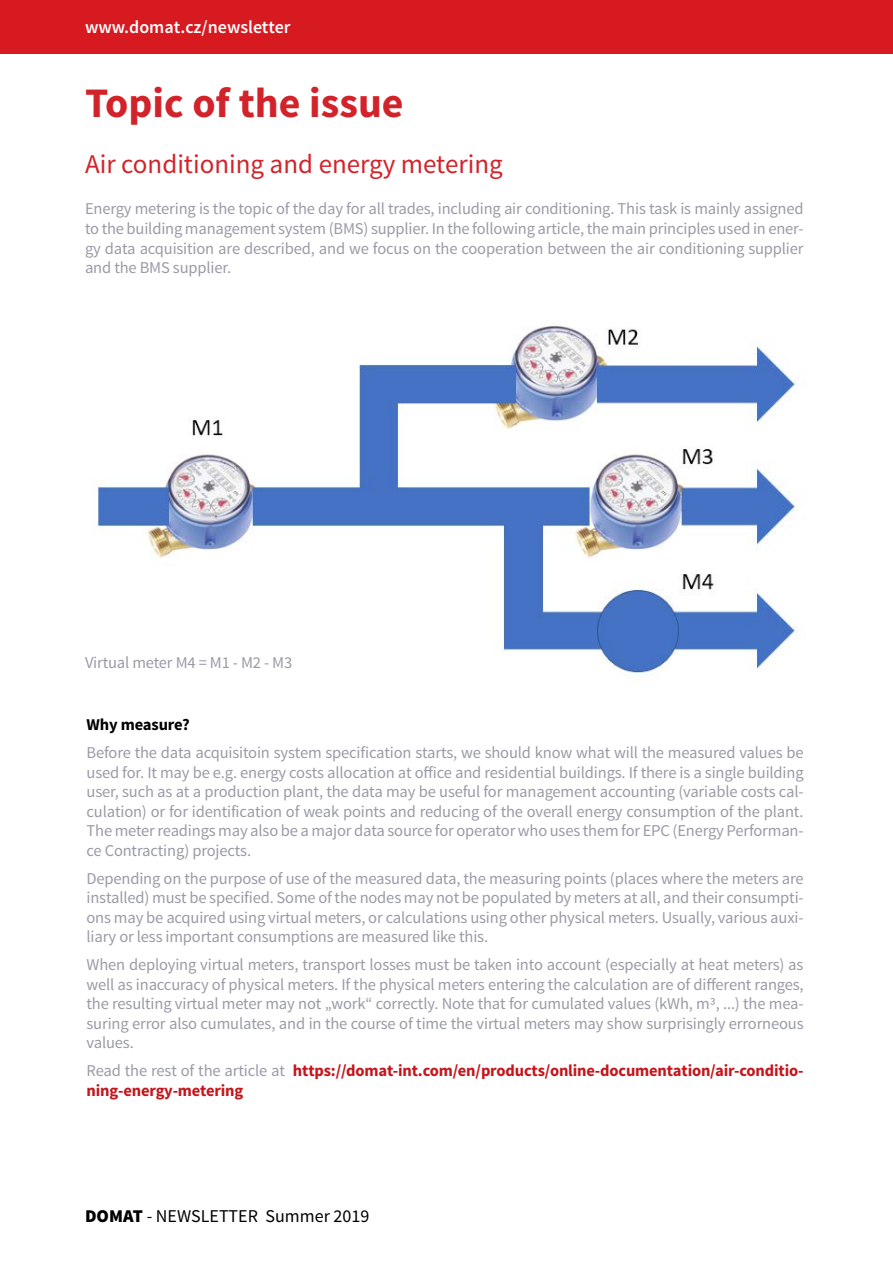
<style>
.page{position:relative;width:893px;height:1263px;background:#fff}
.page>*{position:absolute;margin:0;border:0;box-sizing:border-box;transform-origin:0 0}
.t1{font:700 42px "Source Sans Pro";color:#d2232a}
.t2{font:27px "Source Sans Pro";color:#d2232a}
.t3{font:18px "Source Sans Pro";color:#000}
.t4{font:600 18px "Source Sans Pro";color:#fff}
.t5{font:16.5px/19.5px "Source Sans Pro";letter-spacing:-.01em;color:#999ba6;text-align:justify}
.t6{font:700 16.5px/19.5px "Source Sans Pro";letter-spacing:-.01em;color:#c4161c}
.t7{font:700 16.5px "Source Sans Pro";letter-spacing:-.01em;color:#000}
.s1{font-weight:400;color:#999ba6}
.s2{font-weight:900}
</style>
<div class="page">
<div style="left:0;top:0;width:893px;height:54px;background:#d71920"></div>
<img style="left:97px;top:326px;width:701px;height:352px">
<p class="t4" style="left:85px;top:16px;width:207px">www.domat.cz/newsletter</p>
<h1 class="t1" style="left:85px;top:76px;width:320px">Topic of the issue</h1>
<h2 class="t2" style="left:85px;top:148px;width:419px">Air conditioning and energy metering</h2>
<p class="t5" style="left:85px;top:200px;width:720px">Energy metering is the topic of the day for all trades, including air conditioning. This task is mainly assigned to the building management system (BMS) supplier. In the following article, the main principles used in ener&shy;gy data acquisition are described, and we focus on the cooperation between the air conditioning supplier and the BMS supplier.</p>
<p class="t5" style="left:85px;top:653px;width:209px">Virtual meter M4 = M1 - M2 - M3</p>
<p class="t7" style="left:87px;top:714px;width:105px">Why measure?</p>
<p class="t5" style="left:87px;top:743px;width:719px">Before the data acquisitoin system specification starts, we should know what will the measured values be used for. It may be e.g. energy costs allocation at office and residential buildings. If there is a single building user, such as at a production plant, the data may be useful for management accounting (variable costs cal&shy;culation) or for identification of weak points and reducing of the overall energy consumption of the plant.<br>The meter readings may also be a major data source for operator who uses them for EPC (Energy Performan&shy;ce Contracting) projects.</p>
<p class="t5" style="left:87px;top:869px;width:719px">Depending on the purpose of use of the measured data, the measuring points (places where the meters are installed) must be specified. Some of the nodes may not be populated by meters at all, and their consumpti&shy;ons may be acquired using virtual meters, or calculations using other physical meters. Usually, various auxi&shy;liary or less important consumptions are measured like this.</p>
<p class="t5" style="left:87px;top:955px;width:719px">When deploying virtual meters, transport losses must be taken into account (especially at heat meters) as well as inaccuracy of physical meters. If the physical meters entering the calculation are of different ranges, the resulting virtual meter may not „work“ correctly. Note that for cumulated values (kWh, m3, ...) the mea&shy;suring error also cumulates, and in the course of time the virtual meters may show surprisingly errorneous values.</p>
<p class="t6" style="left:87px;top:1061px;width:719px"><span class="s1">Read the rest of the article at</span> https://domat-int.com/en/products/online-documentation/air-conditio&shy;ning-energy-metering</p>
<p class="t3" style="left:85px;top:1205px;width:286px"><span class="s2">DOMAT</span> - NEWSLETTER Summer 2019</p>
</div>
